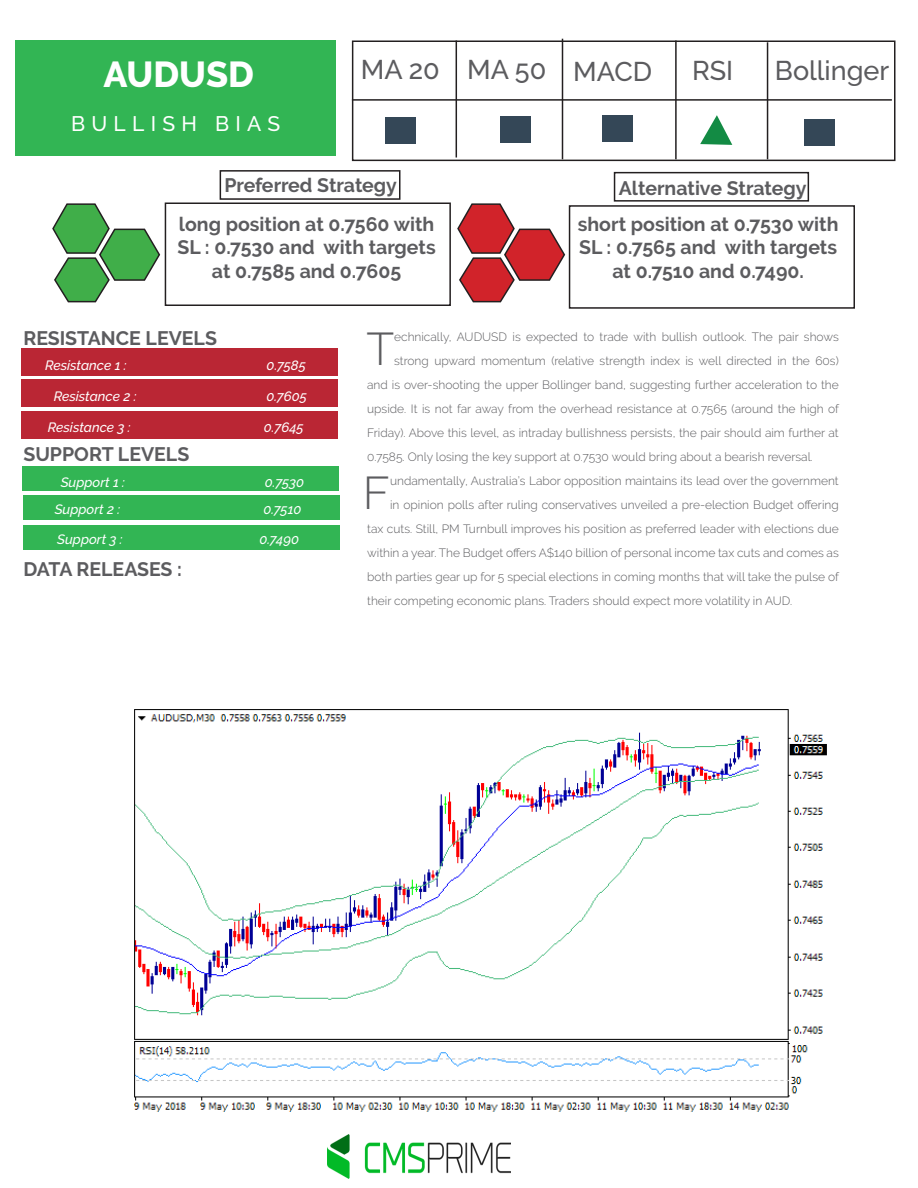
<style>
.page{position:relative;width:918px;height:1188px;background:#fff}
.page>*{position:absolute;margin:0;border:0;box-sizing:border-box;transform-origin:0 0}
.t1{font:300 45.75px "Raleway";color:#5c5c5f}
.t2{font:800 36px "Raleway";color:#fff}
.t3{font:500 27px "Raleway";color:#5c5c5f}
.t4{font:500 21px "Raleway";letter-spacing:.3em;color:#fff}
.t5{font:700 19.5px/23.4px "Raleway";color:#5c5c5f;text-align:center}
.t6{font:italic 500 13.5px "Raleway";color:#fff}
.t7{font:300 12px "Raleway";color:#5c5c5f}
</style>
<div class="page">
<img style="left:134px;top:709px;width:693px;height:403px">
<img style="left:327px;top:1134px;width:184px;height:45px">
<div style="left:15px;top:40px;width:321px;height:116px;background:#32b554"></div>
<svg style="left:52px;top:203px;width:109px;height:100px"></svg>
<svg style="left:457px;top:203px;width:109px;height:100px"></svg>
<div style="left:500px;top:116px;width:31px;height:27px;background:#344757"></div>
<div style="left:352px;top:40px;width:544px;height:121px;border:2px solid #231f20"></div>
<hr style="left:352px;top:99px;width:540px;height:2px;background:#231f20">
<hr style="left:456px;top:40px;width:1px;height:118px;background:#231f20">
<hr style="left:562px;top:39px;width:1px;height:120px;background:#231f20">
<hr style="left:675px;top:40px;width:2px;height:119px;background:#231f20">
<hr style="left:767px;top:42px;width:1px;height:117px;background:#231f20">
<div style="left:602px;top:115px;width:31px;height:27px;background:#344757"></div>
<div style="left:385px;top:117px;width:31px;height:27px;background:#344757"></div>
<div style="left:220px;top:170px;width:180px;height:30px;border:2px solid #231f20"></div>
<div style="left:165px;top:202px;width:286px;height:104px;border:2px solid #231f20"></div>
<div style="left:21px;top:349px;width:316px;height:27px;background:#ba2634"></div>
<div style="left:21px;top:380px;width:317px;height:27px;background:#ba2634"></div>
<div style="left:21px;top:412px;width:317px;height:27px;background:#ba2634"></div>
<div style="left:22px;top:467px;width:317px;height:24px;background:#32b554"></div>
<div style="left:24px;top:495px;width:316px;height:24px;background:#32b554"></div>
<div style="left:23px;top:525px;width:317px;height:24px;background:#32b554"></div>
<div style="left:614px;top:172px;width:195px;height:30px;border:2px solid #231f20"></div>
<div style="left:569px;top:205px;width:286px;height:104px;border:2px solid #231f20"></div>
<svg style="left:700px;top:115px;width:32px;height:30px"></svg>
<div style="left:805px;top:119px;width:30px;height:26px;background:#344757"></div>
<h2 class="t2" style="left:104px;top:54px;width:152px">AUDUSD</h2>
<h3 class="t4" style="left:71px;top:111px;width:211px">BULLISH BIAS</h3>
<h3 class="t3" style="left:361px;top:54px;width:293px">MA 20 MA 50 MACD</h3>
<h3 class="t3" style="left:692px;top:55px;width:43px">RSI</h3>
<h3 class="t3" style="left:775px;top:55px;width:116px">Bollinger</h3>
<h3 class="t5" style="left:179px;top:166px;width:257px;line-height:38.5px">Preferred Strategy<br>long position at 0.7560 with</h3>
<h3 class="t5" style="left:178px;top:236px;width:260px">SL : 0.7530 and with targets at 0.7585 and 0.7605</h3>
<h3 class="t5" style="left:578px;top:170px;width:262px;line-height:35.8px">Alternative Strategy<br>short position at 0.7530 with</h3>
<h3 class="t5" style="left:579px;top:236px;width:259px">SL : 0.7565 and with targets at 0.7510 and 0.7490.</h3>
<h3 class="t5" style="left:23px;top:327px;width:195px">RESISTANCE LEVELS</h3>
<p class="t6" style="left:45px;top:358px;width:83px">Resistance 1 :</p>
<p class="t6" style="left:267px;top:358px;width:41px">0.7585</p>
<p class="t6" style="left:54px;top:389px;width:84px">Resistance 2 :</p>
<p class="t6" style="left:266px;top:389px;width:42px">0.7605</p>
<p class="t6" style="left:48px;top:420px;width:84px">Resistance 3 :</p>
<p class="t6" style="left:264px;top:420px;width:41px">0.7645</p>
<h3 class="t5" style="left:23px;top:443px;width:167px">SUPPORT LEVELS</h3>
<p class="t6" style="left:61px;top:475px;width:66px">Support 1 :</p>
<p class="t6" style="left:265px;top:475px;width:41px">0.7530</p>
<p class="t6" style="left:55px;top:501px;width:67px">Support 2 :</p>
<p class="t6" style="left:263px;top:501px;width:40px">0.7510</p>
<p class="t6" style="left:57px;top:531px;width:67px">Support 3 :</p>
<p class="t6" style="left:259px;top:531px;width:41px">0.7490</p>
<h3 class="t5" style="left:23px;top:558px;width:160px">DATA RELEASES :</h3>
<h1 class="t1" style="left:366px;top:322px;width:29px">T</h1>
<p class="t7" style="left:394px;top:329px;width:446px">echnically, AUDUSD is expected to trade with bullish outlook. The pair shows</p>
<p class="t7" style="left:394px;top:353px;width:446px">strong upward momentum (relative strength index is well directed in the 60s)</p>
<p class="t7" style="left:367px;top:377px;width:473px">and is over-shooting the upper Bollinger band, suggesting further acceleration to the</p>
<p class="t7" style="left:367px;top:401px;width:473px">upside. It is not far away from the overhead resistance at 0.7565 (around the high of</p>
<p class="t7" style="left:367px;top:425px;width:473px">Friday). Above this level, as intraday bullishness persists, the pair should aim further at</p>
<p class="t7" style="left:367px;top:449px;width:447px">0.7585. Only losing the key support at 0.7530 would bring about a bearish reversal.</p>
<h1 class="t1" style="left:363px;top:466px;width:29px">F</h1>
<p class="t7" style="left:390px;top:473px;width:450px">undamentally, Australia’s Labor opposition maintains its lead over the government</p>
<p class="t7" style="left:390px;top:497px;width:450px">in opinion polls after ruling conservatives unveiled a pre-election Budget offering</p>
<p class="t7" style="left:367px;top:521px;width:473px">tax cuts. Still, PM Turnbull improves his position as preferred leader with elections due</p>
<p class="t7" style="left:367px;top:545px;width:473px">within a year. The Budget offers A$140 billion of personal income tax cuts and comes as</p>
<p class="t7" style="left:367px;top:569px;width:473px">both parties gear up for 5 special elections in coming months that will take the pulse of</p>
<p class="t7" style="left:367px;top:593px;width:427px">their competing economic plans. Traders should expect more volatility in AUD.</p>
</div>
